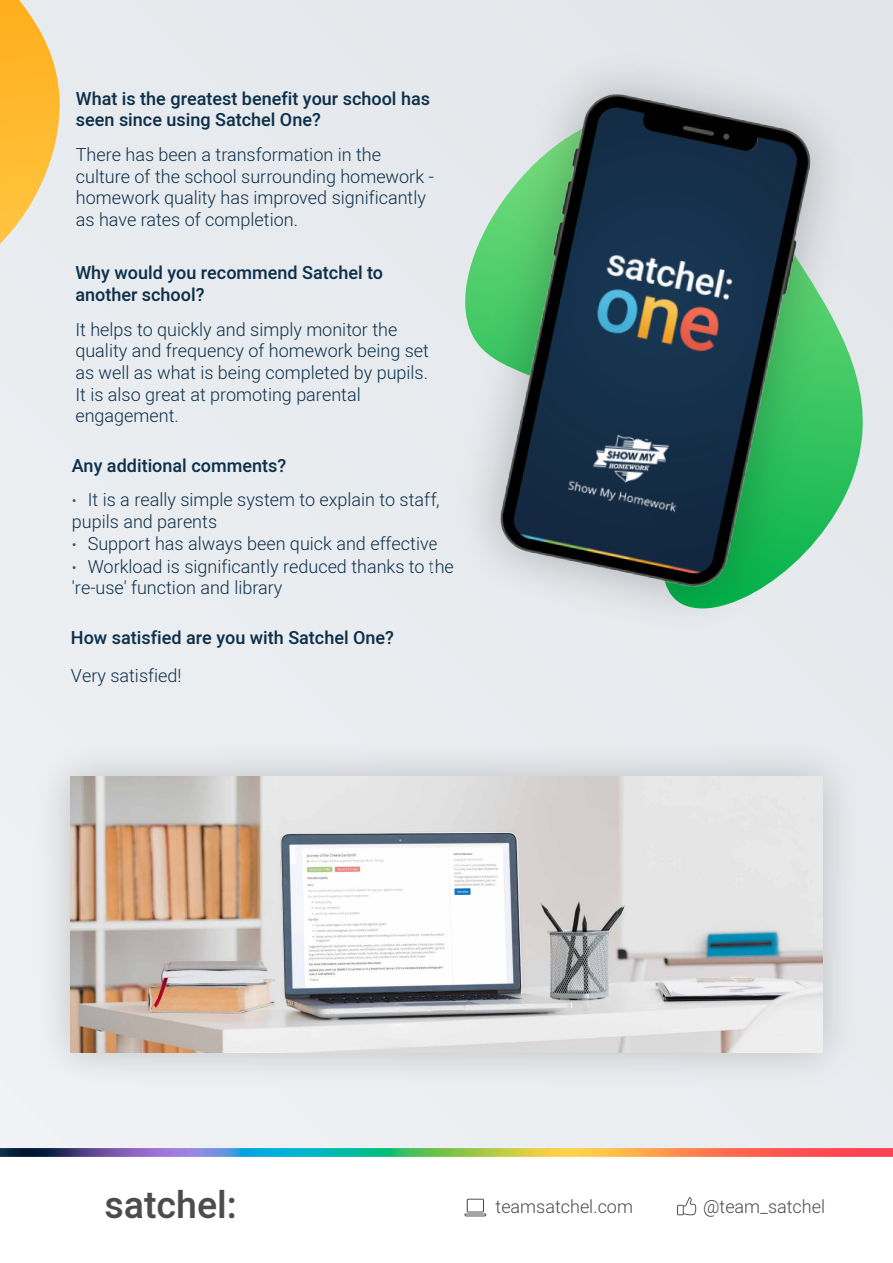
<style>
.page{position:relative;width:893px;height:1263px;background:#fff}
.page>*{position:absolute;margin:0;border:0;box-sizing:border-box;transform-origin:0 0}
.t1{font:500 37.5px "Heebo";color:#4c4c4c}
.t2{font:300 18px/21.6px "Heebo";color:#0d304b}
.t3{font:500 18px/21.6px "Heebo";color:#0d304b}
.t4{font:300 18px "Heebo";color:#4c4c4c}
.s1{font-size:15px;color:#4e4d4d}
</style>
<div class="page">
<div style="left:0;top:0;width:893px;height:1151px;background:#e8ebef"></div>
<svg style="left:0;top:0;width:60px;height:244px"></svg>
<svg style="left:465px;top:1199px;width:21px;height:17px"></svg>
<svg style="left:677px;top:1197px;width:19px;height:18px"></svg>
<img style="left:0;top:1149px;width:893px;height:7px">
<img style="left:465px;top:66px;width:398px;height:543px">
<img style="left:60px;top:760px;width:779px;height:307px">
<img style="left:71px;top:777px;width:751px;height:275px">
<p class="t3" style="left:76px;top:88px;width:356px">What is the greatest benefit your school has seen since using Satchel One?</p>
<p class="t2" style="left:76px;top:144px;width:359px">There has been a transformation in the culture of the school surrounding homework - homework quality has improved significantly as have rates of completion.</p>
<p class="t3" style="left:75px;top:262px;width:309px">Why would you recommend Satchel to another school?</p>
<p class="t2" style="left:75px;top:318px;width:355px">It helps to quickly and simply monitor the quality and frequency of homework being set as well as what is being completed by pupils.<br>It is also great at promoting parental engagement.</p>
<p class="t3" style="left:72px;top:455px;width:216px">Any additional comments?</p>
<p class="t2" style="left:72px;top:488px;width:369px"><span class="s1">•</span> It is a really simple system to explain to staff, pupils and parents</p>
<p class="t2" style="left:72px;top:533px;width:368px"><span class="s1">•</span> Support has always been quick and effective</p>
<p class="t2" style="left:72px;top:555px;width:383px"><span class="s1">•</span> Workload is significantly reduced thanks to the 're-use' function and library</p>
<p class="t3" style="left:71px;top:627px;width:325px">How satisfied are you with Satchel One?</p>
<p class="t2" style="left:71px;top:664px;width:112px">Very satisfied!</p>
<h1 class="t1" style="left:104px;top:1179px;width:134px">satchel:</h1>
<p class="t4" style="left:496px;top:1194px;width:139px">teamsatchel.com</p>
<p class="t4" style="left:703px;top:1194px;width:124px">@team_satchel</p>
</div>
